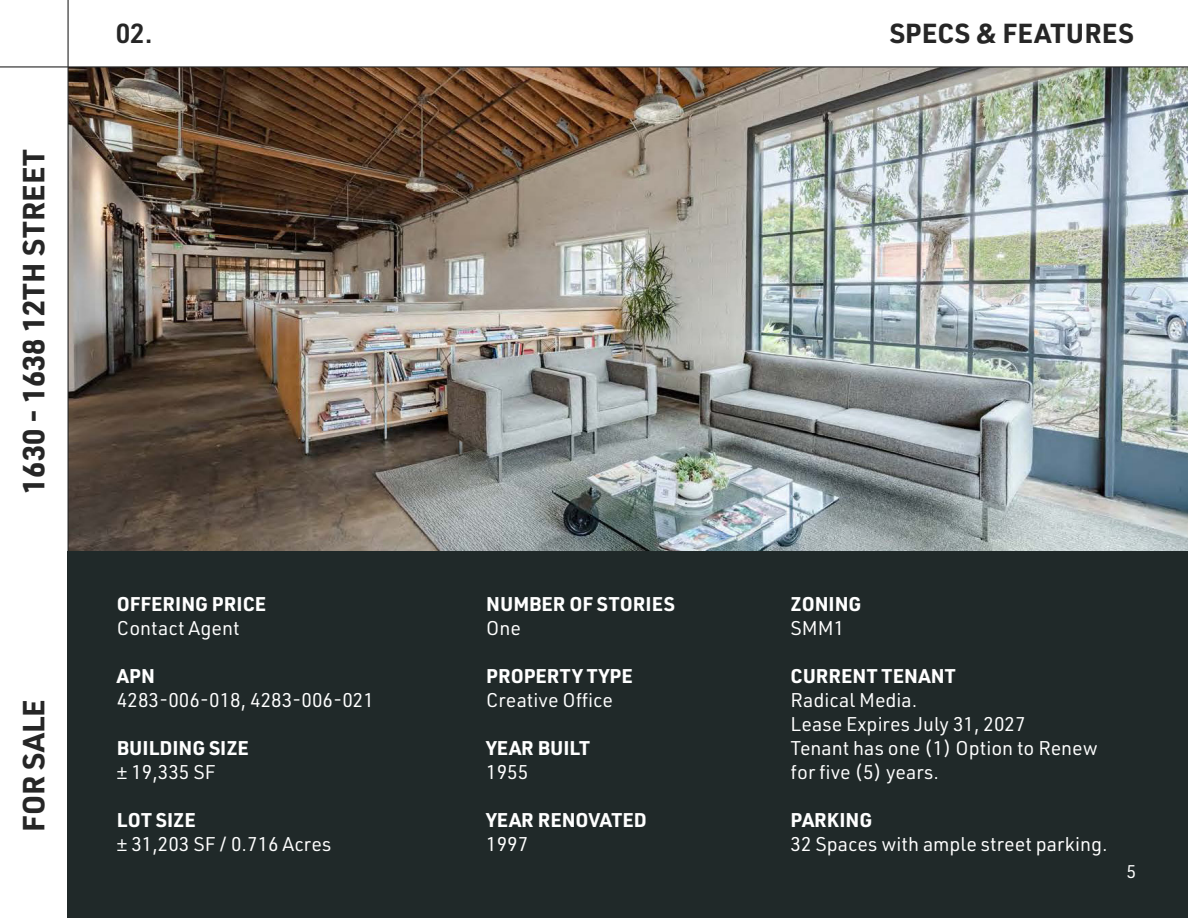
<style>
.page{position:relative;width:1188px;height:918px;background:#fff}
.page>*{position:absolute;margin:0;border:0;box-sizing:border-box;transform-origin:0 0}
.t1{font:700 30px "URWDIN";color:#262626}
.t2{font:700 27px "URWDIN";letter-spacing:.01em;color:#262626}
.t3{font:600 27px "URWDIN";color:#262626}
.t4{font:19.5px "URWDIN";color:#fff}
.t5{font:700 19.5px "URWDIN";color:#fff}
.t6{font:18px "URWDIN";color:#fff}
</style>
<div class="page">
<img style="left:69px;top:68px;width:1119px;height:484px">
<hr style="left:0;top:66px;width:1188px;height:2px;background:#262626">
<hr style="left:68px;top:0;width:1px;height:918px;background:#262626">
<div style="left:68px;top:552px;width:1120px;height:366px;background:#202929"></div>
<p class="t1" style="left:13px;top:494px;width:346px;rotate:-90deg">1630 - 1638 12TH STREET</p>
<p class="t1" style="left:13px;top:832px;width:134px;rotate:-90deg">FOR SALE</p>
<p class="t3" style="left:116px;top:15px;width:39px">02.</p>
<p class="t5" style="left:117px;top:590px;width:151px">OFFERING PRICE</p>
<p class="t4" style="left:117px;top:615px;width:124px">Contact Agent</p>
<p class="t5" style="left:117px;top:662px;width:39px">APN</p>
<p class="t4" style="left:117px;top:687px;width:259px">4283-006-018, 4283-006-021</p>
<p class="t5" style="left:117px;top:735px;width:133px">BUILDING SIZE</p>
<p class="t4" style="left:117px;top:759px;width:100px">± 19,335 SF</p>
<p class="t5" style="left:117px;top:807px;width:80px">LOT SIZE</p>
<p class="t4" style="left:117px;top:831px;width:216px">± 31,203 SF / 0.716 Acres</p>
<p class="t5" style="left:486px;top:591px;width:190px">NUMBER OF STORIES</p>
<p class="t4" style="left:486px;top:615px;width:36px">One</p>
<p class="t5" style="left:486px;top:663px;width:148px">PROPERTY TYPE</p>
<p class="t4" style="left:486px;top:687px;width:128px">Creative Office</p>
<p class="t5" style="left:486px;top:735px;width:105px">YEAR BUILT</p>
<p class="t4" style="left:486px;top:759px;width:44px">1955</p>
<p class="t5" style="left:486px;top:807px;width:162px">YEAR RENOVATED</p>
<p class="t4" style="left:486px;top:831px;width:44px">1997</p>
<p class="t2" style="left:890px;top:15px;width:246px">SPECS &amp; FEATURES</p>
<p class="t5" style="left:791px;top:591px;width:72px">ZONING</p>
<p class="t4" style="left:791px;top:615px;width:55px">SMM1</p>
<p class="t5" style="left:791px;top:663px;width:167px">CURRENT TENANT</p>
<p class="t4" style="left:791px;top:687px;width:128px">Radical Media.</p>
<p class="t4" style="left:791px;top:711px;width:236px">Lease Expires July 31, 2027</p>
<p class="t4" style="left:791px;top:735px;width:309px">Tenant has one (1) Option to Renew</p>
<p class="t4" style="left:791px;top:759px;width:150px">for five (5) years.</p>
<p class="t5" style="left:791px;top:807px;width:83px">PARKING</p>
<p class="t4" style="left:791px;top:831px;width:319px">32 Spaces with ample street parking.</p>
<p class="t6" style="left:1127px;top:860px;width:11px">5</p>
</div>
